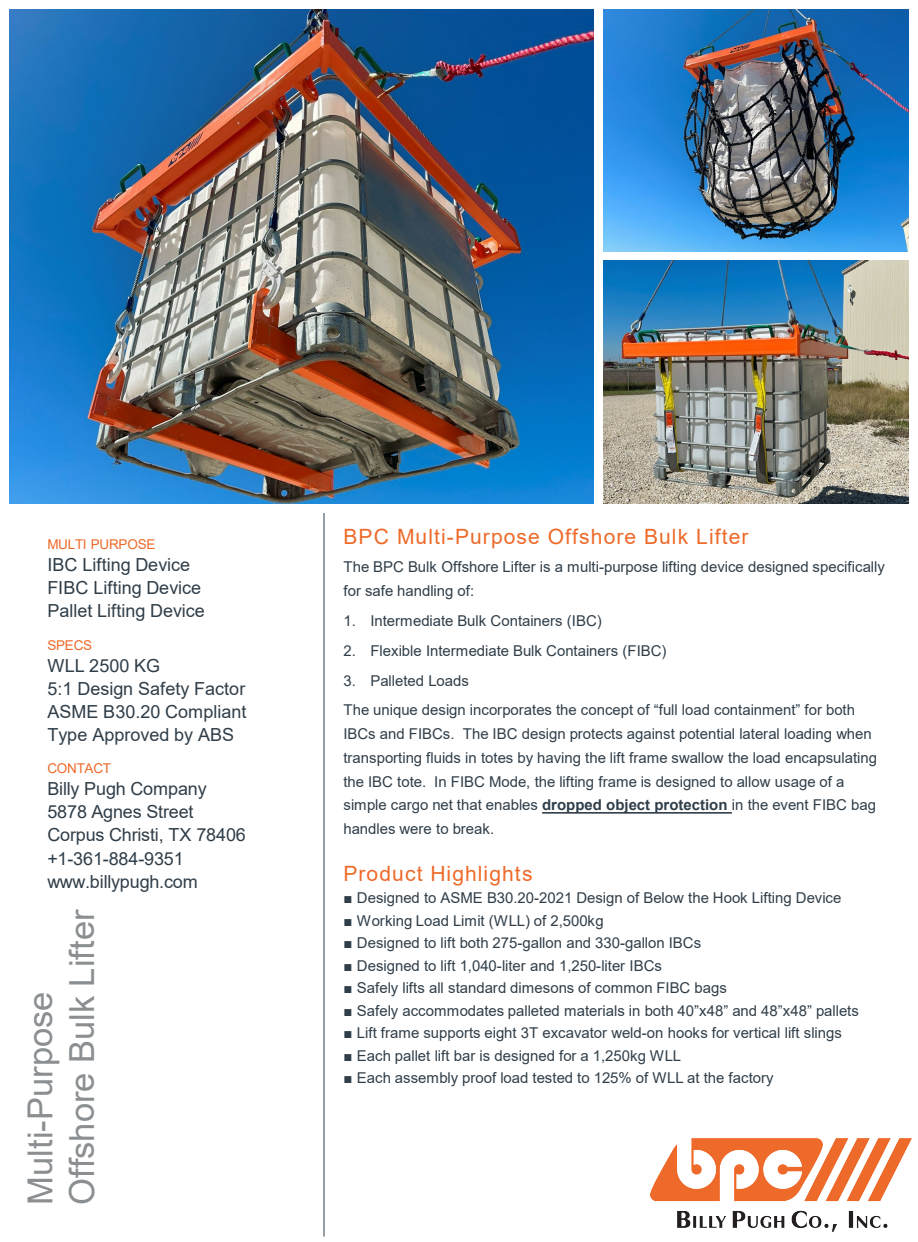
<style>
.page{position:relative;width:918px;height:1242px;background:#fff}
.page>*{position:absolute;margin:0;border:0;box-sizing:border-box;transform-origin:0 0}
.t1{font:34.5px/41.4px "Arial";color:#8b8f91}
.t2{font:21px "Arial";letter-spacing:.05em;color:#ee6a2a}
.t3{font:18px "Arial";color:#303e49}
.t4{font:15px/23.7px "Arial";color:#303e49}
.t5{font:13.5px "Arial";letter-spacing:-.015em;color:#ee6a2a}
.s1{font-weight:700}
</style>
<div class="page">
<img style="left:651px;top:1138px;width:261px;height:94px">
<hr style="left:324px;top:513px;width:1px;height:724px;background:#303e49">
<svg style="left:542px;top:812px;width:190px;height:2px"></svg>
<img style="left:10px;top:9px;width:584px;height:495px">
<img style="left:603px;top:9px;width:306px;height:243px">
<img style="left:603px;top:261px;width:306px;height:243px">
<p class="t5" style="left:47px;top:535px;width:110px">MULTI PURPOSE</p>
<p class="t3" style="left:47px;top:553px;width:144px">IBC Lifting Device</p>
<p class="t3" style="left:47px;top:576px;width:155px">FIBC Lifting Device</p>
<p class="t3" style="left:47px;top:599px;width:159px">Pallet Lifting Device</p>
<p class="t5" style="left:47px;top:636px;width:46px">SPECS</p>
<p class="t3" style="left:47px;top:653px;width:114px">WLL 2500 KG</p>
<p class="t3" style="left:47px;top:676px;width:200px">5:1 Design Safety Factor</p>
<p class="t3" style="left:47px;top:699px;width:201px">ASME B30.20 Compliant</p>
<p class="t3" style="left:47px;top:722px;width:188px">Type Approved by ABS</p>
<p class="t5" style="left:47px;top:759px;width:65px">CONTACT</p>
<p class="t3" style="left:47px;top:777px;width:161px">Billy Pugh Company</p>
<p class="t3" style="left:47px;top:800px;width:148px">5878 Agnes Street</p>
<p class="t3" style="left:47px;top:823px;width:200px">Corpus Christi, TX 78406</p>
<p class="t3" style="left:47px;top:846px;width:138px">+1-361-884-9351</p>
<p class="t3" style="left:47px;top:869px;width:152px">www.billypugh.com</p>
<p class="t1" style="left:20px;top:1205px;width:297px;rotate:-90deg">Multi-Purpose<br>Offshore Bulk Lifter</p>
<p class="t2" style="left:343px;top:522px;width:407px">BPC Multi-Purpose Offshore Bulk Lifter</p>
<p class="t4" style="left:343px;top:555px;width:543px">The BPC Bulk Offshore Lifter is a multi-purpose lifting device designed specifically for safe handling of:</p>
<p class="t4" style="left:343px;top:609px;width:260px">1. Intermediate Bulk Containers (IBC)</p>
<p class="t4" style="left:343px;top:639px;width:325px">2. Flexible Intermediate Bulk Containers (FIBC)</p>
<p class="t4" style="left:343px;top:668px;width:127px">3. Palleted Loads</p>
<p class="t4" style="left:343px;top:698px;width:535px">The unique design incorporates the concept of “full load containment” for both IBCs and FIBCs. The IBC design protects against potential lateral loading when transporting fluids in totes by having the lift frame swallow the load encapsulating the IBC tote. In FIBC Mode, the lifting frame is designed to allow usage of a simple cargo net that enables <span class="s1">dropped object protection</span> in the event FIBC bag handles were to break.</p>
<p class="t2" style="left:343px;top:859px;width:191px">Product Highlights</p>
<p class="t4" style="left:343px;top:886px;width:500px">■ Designed to ASME B30.20-2021 Design of Below the Hook Lifting Device</p>
<p class="t4" style="left:343px;top:909px;width:262px">■ Working Load Limit (WLL) of 2,500kg</p>
<p class="t4" style="left:343px;top:931px;width:359px">■ Designed to lift both 275-gallon and 330-gallon IBCs</p>
<p class="t4" style="left:343px;top:954px;width:320px">■ Designed to lift 1,040-liter and 1,250-liter IBCs</p>
<p class="t4" style="left:343px;top:976px;width:385px">■ Safely lifts all standard dimesons of common FIBC bags</p>
<p class="t4" style="left:343px;top:999px;width:517px">■ Safely accommodates palleted materials in both 40”x48” and 48”x48” pallets</p>
<p class="t4" style="left:343px;top:1021px;width:500px">■ Lift frame supports eight 3T excavator weld-on hooks for vertical lift slings</p>
<p class="t4" style="left:343px;top:1044px;width:339px">■ Each pallet lift bar is designed for a 1,250kg WLL</p>
<p class="t4" style="left:343px;top:1066px;width:432px">■ Each assembly proof load tested to 125% of WLL at the factory</p>
</div>
